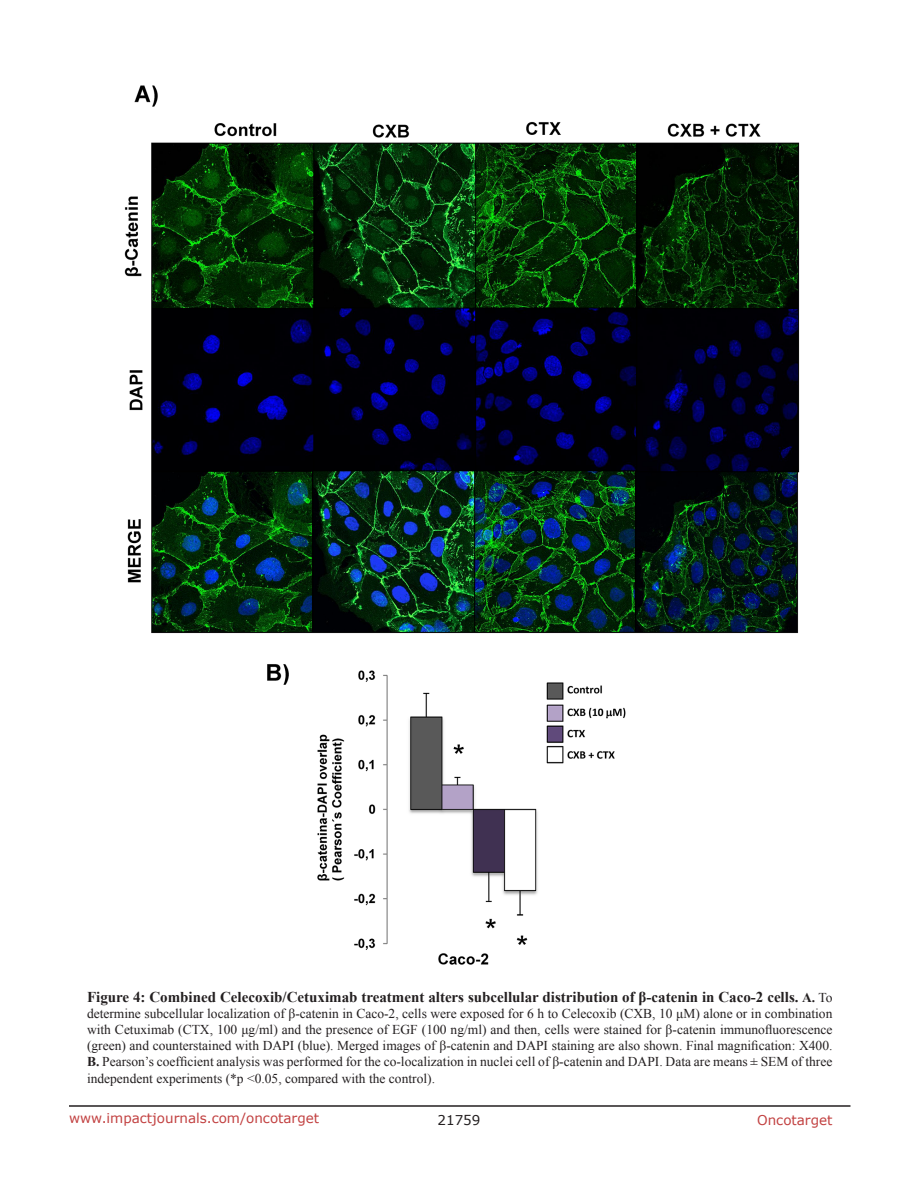
<style>
.page{position:relative;width:918px;height:1188px;background:#fff}
.page>*{position:absolute;margin:0;border:0;box-sizing:border-box;transform-origin:0 0}
.figuretext{font:700 15px "Times New Roman";color:#231f20}
.figuretext-2{font:13.5px/16.2px "Times New Roman";color:#231f20;text-align:justify}
.t1{font:13.5px "Verdana";color:#c24141}
.t2{font:13.5px "Verdana";color:#231f20}
.s1{font-size:13.5px}
.s2{font-weight:400;font-size:13.5px}
.s3{font-weight:700}
</style>
<div class="page">
<hr style="left:69px;top:1105px;width:781px;height:2px;background:#231f20">
<img style="left:124px;top:85px;width:676px;height:880px">
<p class="figuretext" style="left:87px;top:986px;width:747px">Figure 4: Combined Celecoxib/Cetuximab treatment alters subcellular distribution of β-catenin in Caco-2 cells. <span class="s1">A.</span> <span class="s2">To</span></p>
<p class="figuretext-2" style="left:87px;top:1005px;width:747px">determine subcellular localization of β-catenin in Caco-2, cells were exposed for 6 h to Celecoxib (CXB, 10 μM) alone or in combination with Cetuximab (CTX, 100 μg/ml) and the presence of EGF (100 ng/ml) and then, cells were stained for β-catenin immunofluorescence (green) and counterstained with DAPI (blue). Merged images of β-catenin and DAPI staining are also shown. Final magnification: X400.<br><span class="s3">B.</span> Pearson’s coefficient analysis was performed for the co-localization in nuclei cell of β-catenin and DAPI. Data are means ± SEM of three independent experiments (*p &lt;0.05, compared with the control).</p>
<p class="t1" style="left:69px;top:1109px;width:252px">www.impactjournals.com/oncotarget</p>
<p class="t2" style="left:438px;top:1111px;width:44px">21759</p>
<p class="t1" style="left:757px;top:1111px;width:77px">Oncotarget</p>
</div>
